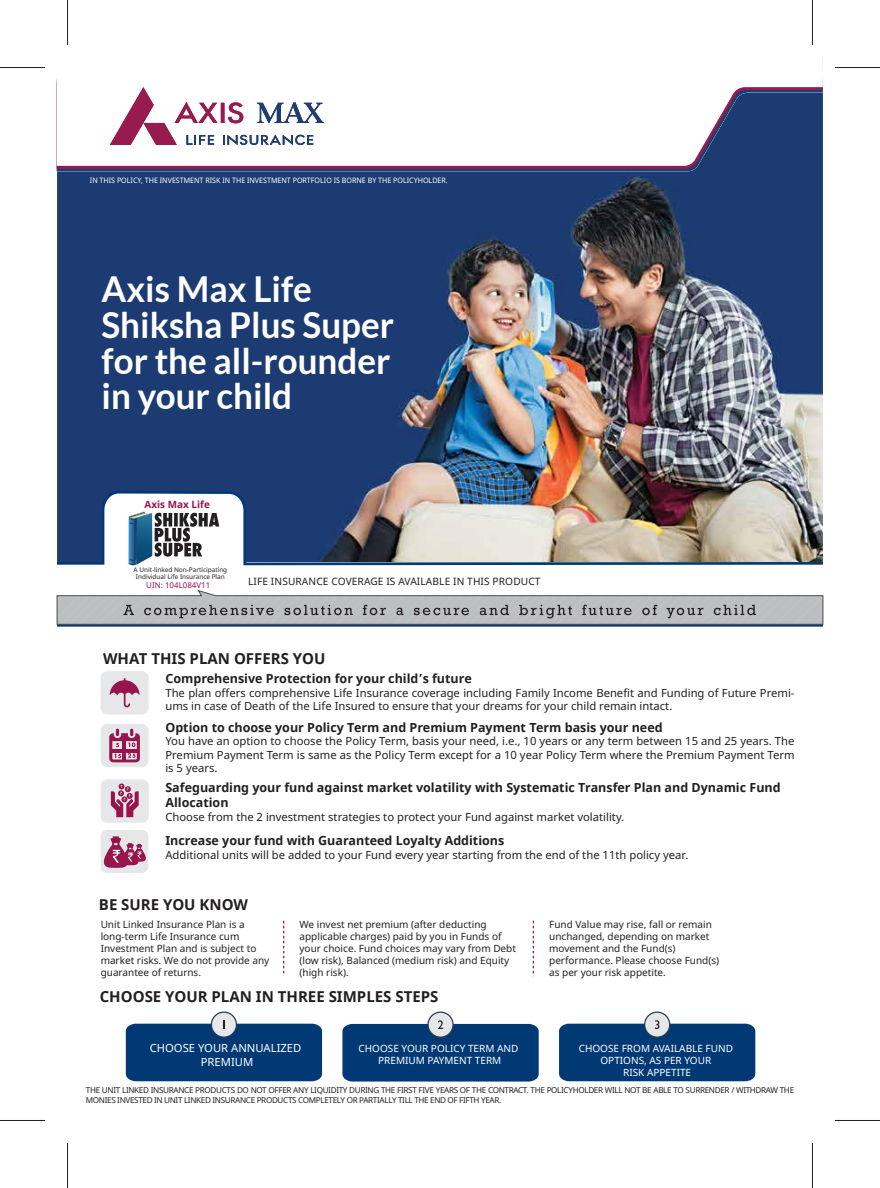
<style>
.page{position:relative;width:880px;height:1188px;background:#fff}
.page>*{position:absolute;margin:0;border:0;box-sizing:border-box;transform-origin:0 0}
.t1{font:700 35.75px/35.8px "Lato";color:#fff}
.t2{font:700 15px "Noto Sans";color:#231f20}
.t3{font:700 12.5px/15px "Noto Sans";color:#231f20}
.t4{font:11.25px/13.5px "Noto Sans";color:#231f20}
.t5{font:11.25px/13.5px "Noto Sans";color:#fff;text-align:center}
.t6{font:10.12px "Noto Sans";letter-spacing:.01em;color:#231f20}
.t7{font:10px/12px "Noto Sans";color:#231f20}
.t8{font:10px/12px "Noto Sans";color:#fff;text-align:center}
.t9{font:700 10px "Noto Sans";color:#97144d}
.t10{font:8.12px/9.8px "Noto Sans";letter-spacing:-.04em;color:#231f20}
.t11{font:8px "Noto Sans";color:#97144d}
.t12{font:7.5px "Noto Sans";color:#fff;scale:.95 1}
.t13{font:6.38px/7px "Noto Sans";color:#231f20;text-align:center}
</style>
<div class="page">
<img style="left:57px;top:171px;width:765px;height:318px">
<hr style="left:56px;top:169px;width:766px;height:2px;background:#1e3d71">
<svg style="left:56px;top:166px;width:766px;height:3px;background:#752457"></svg>
<svg style="left:56px;top:79px;width:766px;height:87px"></svg>
<svg style="left:110px;top:87px;width:214px;height:58px"></svg>
<hr style="left:57px;top:624px;width:765px;height:2px;background:#003974">
<img style="left:57px;top:489px;width:766px;height:3px">
<img style="left:56px;top:492px;width:767px;height:133px">
<svg style="left:211px;top:1012px;width:25px;height:25px"></svg>
<div style="left:211px;top:1011px;width:26px;height:27px;border:1px solid #2b3a50;border-radius:50%"></div>
<svg style="left:126px;top:1020px;width:196px;height:61px;background:#14487e"></svg>
<svg style="left:644px;top:1012px;width:25px;height:25px"></svg>
<div style="left:644px;top:1011px;width:26px;height:27px;border:1px solid #2b3a50;border-radius:50%"></div>
<svg style="left:559px;top:1020px;width:196px;height:61px;background:#14487e"></svg>
<svg style="left:428px;top:1012px;width:25px;height:25px"></svg>
<div style="left:427px;top:1011px;width:26px;height:27px;border:1px solid #2b3a50;border-radius:50%"></div>
<svg style="left:342px;top:1020px;width:196px;height:61px;background:#164a7f"></svg>
<div style="left:101px;top:671px;width:48px;height:43px;background:#e6e7e8;border-radius:7px"></div>
<svg style="left:110px;top:678px;width:29px;height:29px"></svg>
<div style="left:101px;top:724px;width:47px;height:43px;background:#e6e7e8;border-radius:7px"></div>
<svg style="left:109px;top:728px;width:31px;height:34px"></svg>
<div style="left:101px;top:779px;width:48px;height:44px;background:#e6e7e8;border-radius:7px"></div>
<svg style="left:111px;top:783px;width:28px;height:34px"></svg>
<div style="left:101px;top:830px;width:47px;height:43px;background:#e6e7e8;border-radius:7px"></div>
<svg style="left:104px;top:836px;width:42px;height:32px"></svg>
<svg style="left:283px;top:921px;width:1px;height:55px"></svg>
<svg style="left:532px;top:921px;width:2px;height:55px"></svg>
<hr style="left:67px;top:0;width:1px;height:45px;background:#231f20">
<hr style="left:0;top:67px;width:45px;height:1px;background:#231f20">
<hr style="left:0;top:1120px;width:45px;height:1px;background:#231f20">
<hr style="left:67px;top:1143px;width:1px;height:45px;background:#231f20">
<hr style="left:812px;top:0;width:1px;height:45px;background:#231f20">
<hr style="left:834px;top:67px;width:45px;height:1px;background:#231f20">
<hr style="left:834px;top:1120px;width:45px;height:1px;background:#231f20">
<hr style="left:812px;top:1143px;width:1px;height:45px;background:#231f20">
<p class="t12" style="left:90px;top:175px;width:378px">IN THIS POLICY, THE INVESTMENT RISK IN THE INVESTMENT PORTFOLIO IS BORNE BY THE POLICYHOLDER.</p>
<h1 class="t1" style="left:101px;top:270px;width:294px">Axis Max Life<br>Shiksha Plus Super for the all-rounder in your child</h1>
<p class="t9" style="left:145px;top:497px;width:67px">Axis Max Life</p>
<p class="t13" style="left:134px;top:566px;width:95px">A Unit-linked Non-Participating<br>Individual Life Insurance Plan</p>
<p class="t11" style="left:146px;top:579px;width:65px">UIN: 104L084V11</p>
<p class="t6" style="left:248px;top:574px;width:294px">LIFE INSURANCE COVERAGE IS AVAILABLE IN THIS PRODUCT</p>
<h2 class="t2" style="left:103px;top:648px;width:224px">WHAT THIS PLAN OFFERS YOU</h2>
<p class="t3" style="left:165px;top:671px;width:308px">Comprehensive Protection for your child’s future</p>
<p class="t4" style="left:165px;top:686px;width:630px">The plan offers comprehensive Life Insurance coverage including Family Income Benefit and Funding of Future Premi&shy;ums in case of Death of the Life Insured to ensure that your dreams for your child remain intact.</p>
<p class="t3" style="left:165px;top:720px;width:498px">Option to choose your Policy Term and Premium Payment Term basis your need</p>
<p class="t4" style="left:165px;top:734px;width:630px;text-align:justify">You have an option to choose the Policy Term, basis your need, i.e., 10 years or any term between 15 and 25 years. The Premium Payment Term is same as the Policy Term except for a 10 year Policy Term where the Premium Payment Term is 5 years.</p>
<p class="t3" style="left:165px;top:780px;width:616px">Safeguarding your fund against market volatility with Systematic Transfer Plan and Dynamic Fund<br>Allocation</p>
<p class="t4" style="left:165px;top:810px;width:460px">Choose from the 2 investment strategies to protect your Fund against market volatility.</p>
<p class="t3" style="left:165px;top:833px;width:340px">Increase your fund with Guaranteed Loyalty Additions</p>
<p class="t4" style="left:165px;top:848px;width:524px">Additional units will be added to your Fund every year starting from the end of the 11th policy year.</p>
<h2 class="t2" style="left:99px;top:894px;width:151px">BE SURE YOU KNOW</h2>
<p class="t7" style="left:101px;top:919px;width:170px">Unit Linked Insurance Plan is a long-term Life Insurance cum<br>Investment Plan and is subject to market risks. We do not provide any guarantee of returns.</p>
<p class="t7" style="left:299px;top:919px;width:218px">We invest net premium (after deducting applicable charges) paid by you in Funds of your choice. Fund choices may vary from Debt (low risk), Balanced (medium risk) and Equity (high risk).</p>
<p class="t7" style="left:549px;top:919px;width:171px">Fund Value may rise, fall or remain unchanged, depending on market movement and the Fund(s) performance. Please choose Fund(s) as per your risk appetite.</p>
<h2 class="t2" style="left:100px;top:986px;width:340px">CHOOSE YOUR PLAN IN THREE SIMPLES STEPS</h2>
<p class="t5" style="left:150px;top:1042px;width:153px">CHOOSE YOUR ANNUALIZED<br>PREMIUM</p>
<p class="t8" style="left:358px;top:1043px;width:161px">CHOOSE YOUR POLICY TERM AND<br>PREMIUM PAYMENT TERM</p>
<p class="t8" style="left:578px;top:1043px;width:156px">CHOOSE FROM AVAILABLE FUND<br>OPTIONS, AS PER YOUR<br>RISK APPETITE</p>
<p class="t10" style="left:86px;top:1085px;width:709px">THE UNIT LINKED INSURANCE PRODUCTS DO NOT OFFER ANY LIQUIDITY DURING THE FIRST FIVE YEARS OF THE CONTRACT. THE POLICYHOLDER WILL NOT BE ABLE TO SURRENDER / WITHDRAW THE<br>MONIES INVESTED IN UNIT LINKED INSURANCE PRODUCTS COMPLETELY OR PARTIALLY TILL THE END OF FIFTH YEAR.</p>
</div>
